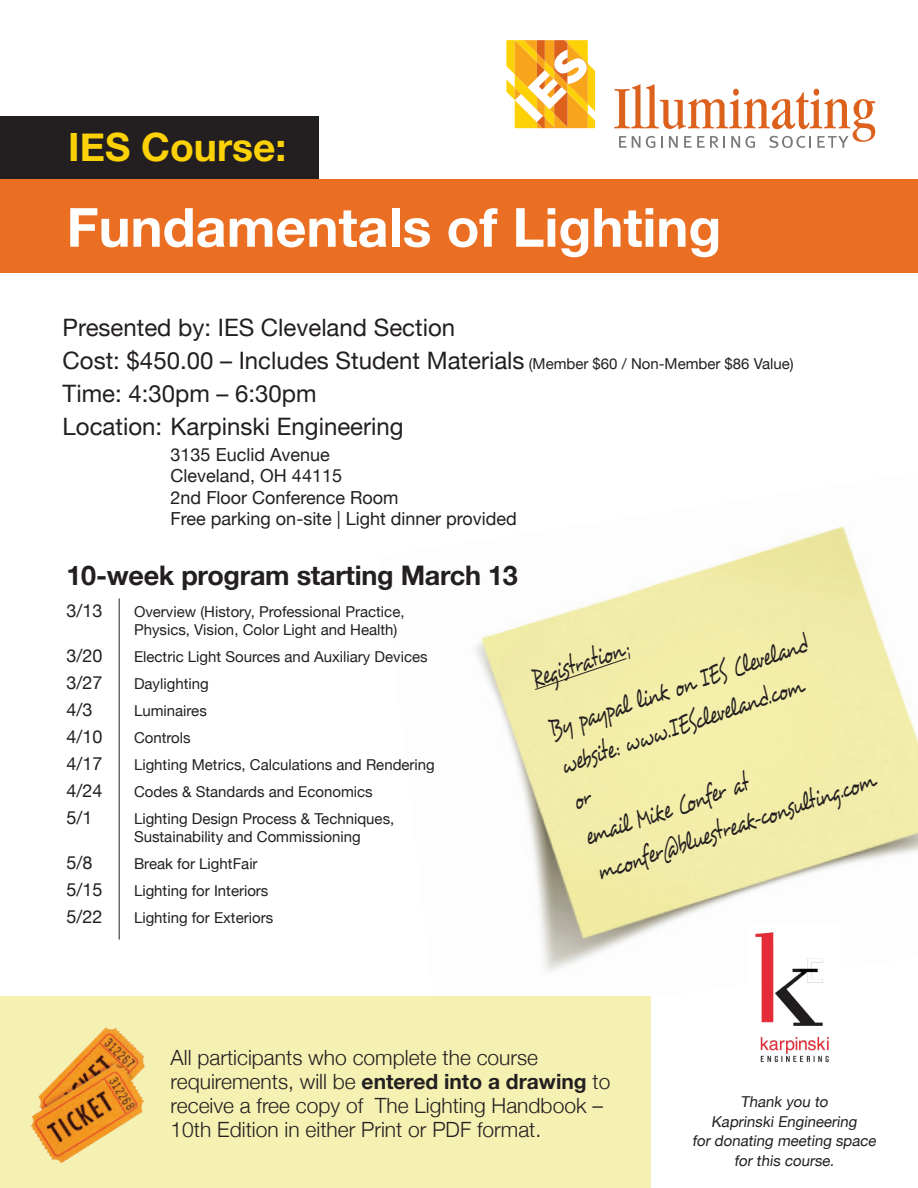
<style>
.page{position:relative;width:918px;height:1188px;background:#fff}
.page>*{position:absolute;margin:0;border:0;box-sizing:border-box;transform-origin:0 0}
.t1{font:700 54px "Helvetica Neue";color:#fff}
.t2{font:700 39px "Helvetica Neue";color:#fcd207}
.t3{font:27px/37.5px "Desyrel";color:#231f20;scale:.66 1}
.t4{font:700 27px "Helvetica Neue";letter-spacing:-.01em;color:#231f20}
.t5{font:24px/33px "Helvetica Neue";color:#231f20}
.t6{font:300 21px/24px "Helvetica Neue";color:#231f20}
.t7{font:18px/21.6px "Helvetica Neue";color:#231f20}
.t8{font:15px/19.5px "Helvetica Neue";color:#231f20}
.s1{font-size:15px}
.s2{font-weight:700}
</style>
<div class="page">
<div style="left:0;top:117px;width:319px;height:62px;background:#231f20"></div>
<img style="left:381px;top:526px;width:537px;height:506px">
<div style="left:0;top:997px;width:650px;height:191px;background:#f5f1b3"></div>
<img style="left:30px;top:1027px;width:115px;height:136px">
<div style="left:535px;top:658px;width:92px;height:32px;background:#f1eba9"></div>
<svg style="left:614px;top:84px;width:261px;height:64px"></svg>
<svg style="left:506px;top:40px;width:89px;height:88px"></svg>
<img style="left:750px;top:927px;width:90px;height:136px">
<div style="left:0;top:179px;width:918px;height:94px;background:#eb6f23"></div>
<hr style="left:119px;top:598px;width:1px;height:342px;background:#231f20">
<h2 class="t2" style="left:68px;top:117px;width:220px">IES Course:</h2>
<h1 class="t1" style="left:67px;top:185px;width:656px">Fundamentals of Lighting</h1>
<h3 class="t5" style="left:63px;top:312px;width:733px">Presented by: IES Cleveland Section<br>Cost: $450.00 – Includes Student Materials <span class="s1">(Member $60 / Non-Member $86 Value)<br></span>Time: 4:30pm – 6:30pm<br>Location: Karpinski Engineering</h3>
<p class="t7" style="left:171px;top:444px;width:348px">3135 Euclid Avenue<br>Cleveland, OH 44115<br>2nd Floor Conference Room<br>Free parking on-site | Light dinner provided</p>
<h3 class="t4" style="left:67px;top:554px;width:453px">10-week program starting March 13</h3>
<p class="t7" style="left:67px;top:601px;width:38px">3/13</p>
<p class="t8" style="left:134px;top:603px;width:272px;line-height:18px">Overview (History, Professional Practice,<br>Physics, Vision, Color Light and Health)</p>
<p class="t7" style="left:67px;top:646px;width:38px">3/20</p>
<p class="t8" style="left:134px;top:648px;width:295px">Electric Light Sources and Auxiliary Devices</p>
<p class="t7" style="left:67px;top:673px;width:38px">3/27</p>
<p class="t8" style="left:134px;top:675px;width:76px">Daylighting</p>
<p class="t7" style="left:67px;top:700px;width:28px">4/3</p>
<p class="t8" style="left:134px;top:702px;width:74px">Luminaires</p>
<p class="t7" style="left:67px;top:727px;width:38px">4/10</p>
<p class="t8" style="left:134px;top:729px;width:58px">Controls</p>
<p class="t7" style="left:67px;top:754px;width:38px">4/17</p>
<p class="t8" style="left:134px;top:756px;width:302px">Lighting Metrics, Calculations and Rendering</p>
<p class="t7" style="left:67px;top:781px;width:38px">4/24</p>
<p class="t8" style="left:134px;top:783px;width:240px">Codes &amp; Standards and Economics</p>
<p class="t7" style="left:67px;top:808px;width:28px">5/1</p>
<p class="t8" style="left:134px;top:810px;width:262px;line-height:18px">Lighting Design Process &amp; Techniques,<br>Sustainability and Commissioning</p>
<p class="t7" style="left:67px;top:853px;width:28px">5/8</p>
<p class="t8" style="left:134px;top:855px;width:125px">Break for LightFair</p>
<p class="t7" style="left:67px;top:880px;width:38px">5/15</p>
<p class="t8" style="left:134px;top:882px;width:136px">Lighting for Interiors</p>
<p class="t7" style="left:67px;top:907px;width:38px">5/22</p>
<p class="t8" style="left:134px;top:909px;width:141px">Lighting for Exteriors</p>
<h3 class="t3" style="left:523px;top:654px;width:414px;line-height:54.4px;rotate:-19deg">Registration;<br>By paypal link on IES Cleveland</h3>
<h3 class="t3" style="left:555px;top:749px;width:444px;rotate:-19deg">website: www.IEScleveland.com<br>or<br>email Mike Confer at mconfer@bluestreak-consulting.com</h3>
<h3 class="t6" style="left:171px;top:1044px;width:441px">All participants who complete the course requirements, will be <span class="s2">entered into a drawing</span> to receive a free copy of The Lighting Handbook – 10th Edition in either Print or PDF format.</h3>
<p class="t8" style="left:692px;top:1093px;width:189px;text-align:center">Thank you to<br>KaprinskiEngineering fordonating meeting space forthis course.</p>
</div>
